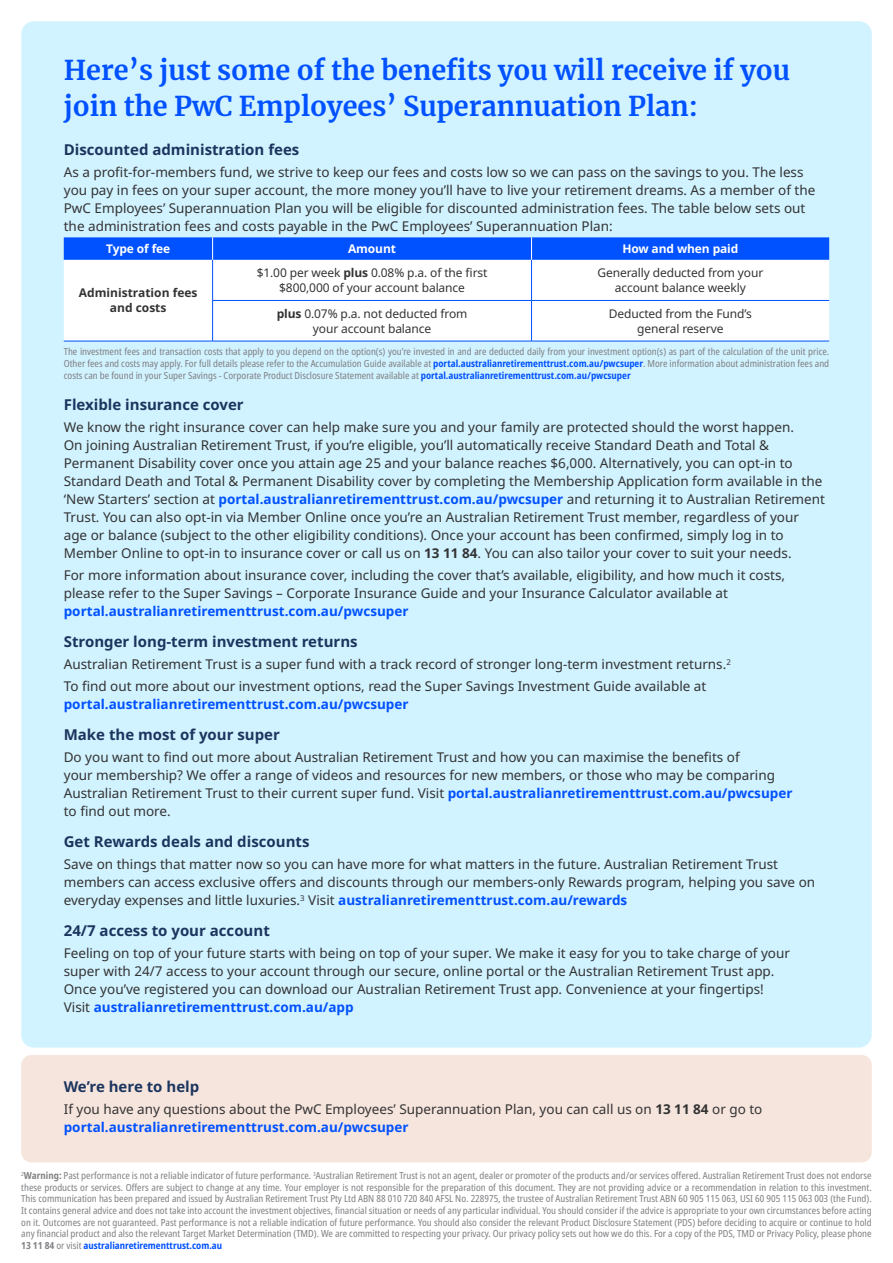
<style>
.page{position:relative;width:893px;height:1263px;background:#fff}
.page>*{position:absolute;margin:0;border:0;box-sizing:border-box;transform-origin:0 0}
.t1{font:700 27px/36px "Merriweather";color:#0051ff}
.t2{font:700 15px "Noto Sans";color:#1c355e}
.t3{font:13.5px/18px "Noto Sans";color:#333}
.t4{font:700 13.5px "Noto Sans";color:#0051ff}
.t5{font:12px/15px "Noto Sans";letter-spacing:-.01em;color:#333;text-align:center}
.t6{font:700 12px "Noto Sans";letter-spacing:-.01em;color:#fff}
.t7{font:700 12px/15px "Noto Sans";color:#333;text-align:center}
.t8{font:condensed 9.75px/11.7px "Noto Sans";color:#808285;text-align:justify}
.s1{font-weight:700}
.s2{font-weight:700;color:#0051ff}
</style>
<div class="page">
<div style="left:21px;top:21px;width:851px;height:1026px;background:#d1f2ff;border-radius:13px"></div>
<div style="left:64px;top:260px;width:765px;height:81px;background:#fff"></div>
<svg style="left:64px;top:237px;width:765px;height:23px;background:#0655ff"></svg>
<hr style="left:212px;top:260px;width:1px;height:40px;background:#0051ff">
<hr style="left:531px;top:260px;width:1px;height:40px;background:#0051ff">
<hr style="left:212px;top:301px;width:1px;height:40px;background:#0051ff">
<hr style="left:531px;top:301px;width:1px;height:40px;background:#0051ff">
<hr style="left:64px;top:341px;width:149px;height:1px;background:#0051ff">
<hr style="left:213px;top:341px;width:318px;height:1px;background:#0051ff">
<hr style="left:531px;top:341px;width:298px;height:1px;background:#0051ff">
<hr style="left:213px;top:300px;width:318px;height:1px;background:#0051ff">
<hr style="left:531px;top:300px;width:298px;height:1px;background:#0051ff">
<div style="left:21px;top:1055px;width:851px;height:107px;background:#f6e5dd;border-radius:10px"></div>
<h1 class="t1" style="left:64px;top:51px;width:728px">Here’s just some of the benefits you will receive if you join the PwC Employees’ Superannuation Plan:</h1>
<p class="t2" style="left:64px;top:139px;width:237px">Discounted administration fees</p>
<p class="t3" style="left:64px;top:164px;width:753px">As a profit-for-members fund, we strive to keep our fees and costs low so we can pass on the savings to you. The less you pay in fees on your super account, the more money you’ll have to live your retirement dreams. As a member of the PwC Employees’ Superannuation Plan you will be eligible for discounted administration fees. The table below sets out the administration fees and costs payable in the PwC Employees’ Superannuation Plan:</p>
<p class="t6" style="left:106px;top:240px;width:66px">Type of fee</p>
<p class="t6" style="left:348px;top:240px;width:49px">Amount</p>
<p class="t6" style="left:622px;top:240px;width:118px">How and when paid</p>
<p class="t7" style="left:79px;top:286px;width:120px">Administration fees and costs</p>
<p class="t5" style="left:257px;top:265px;width:232px">$1.00 per week <span class="s1">plus</span> 0.08% p.a. of the first $800,000 of your account balance</p>
<p class="t5" style="left:597px;top:265px;width:167px">Generally deducted from your account balance weekly</p>
<p class="t5" style="left:277px;top:306px;width:192px"><span class="s1">plus</span> 0.07% p.a. not deducted from your account balance</p>
<p class="t5" style="left:609px;top:306px;width:144px">Deducted from the Fund’s general reserve</p>
<p class="t8" style="left:64px;top:346px;width:767px">The investment fees and transaction costs that apply to you depend on the option(s) you’re invested in and are deducted daily from your investment option(s) as part of the calculation of the unit price.<br>Other fees and costs may apply. For full details please refer to the Accumulation Guide available at <span class="s2">portal.australianretirementtrust.com.au/pwcsuper</span>. More information about administration fees and costs can be found in your Super Savings - Corporate Product Disclosure Statement available at <span class="s2">portal.australianretirementtrust.com.au/pwcsuper</span></p>
<p class="t2" style="left:64px;top:394px;width:181px">Flexible insurance cover</p>
<p class="t3" style="left:64px;top:418px;width:763px">We know the right insurance cover can help make sure you and your family are protected should the worst happen.<br>On joining Australian Retirement Trust, if you’re eligible, you’ll automatically receive Standard Death and Total &amp; Permanent Disability cover once you attain age 25 and your balance reaches $6,000. Alternatively, you can opt-in to Standard Death and Total &amp; Permanent Disability cover by completing the Membership Application form available in the ‘New Starters’ section at <span class="s2">portal.australianretirementtrust.com.au/pwcsuper</span> and returning it to Australian Retirement Trust. You can also opt-in via Member Online once you’re an Australian Retirement Trust member, regardless of your age or balance (subject to the other eligibility conditions). Once your account has been confirmed, simply log in to Member Online to opt-in to insurance cover or call us on <span class="s1">13 11 84</span>. You can also tailor your cover to suit your needs.</p>
<p class="t3" style="left:64px;top:566px;width:723px">For more information about insurance cover, including the cover that’s available, eligibility, and how much it costs, please refer to the Super Savings – Corporate Insurance Guide and your Insurance Calculator available at</p>
<p class="t4" style="left:64px;top:602px;width:346px">portal.australianretirementtrust.com.au/pwcsuper</p>
<p class="t2" style="left:64px;top:631px;width:295px">Stronger long-term investment returns</p>
<p class="t3" style="left:64px;top:653px;width:669px;line-height:22.2px">Australian Retirement Trust is a super fund with a track record of stronger long-term investment returns.<sup>2<br></sup>To find out more about our investment options, read the Super Savings Investment Guide available at</p>
<p class="t4" style="left:64px;top:695px;width:346px">portal.australianretirementtrust.com.au/pwcsuper</p>
<p class="t2" style="left:64px;top:724px;width:218px">Make the most of your super</p>
<p class="t3" style="left:64px;top:749px;width:730px">Do you want to find out more about Australian Retirement Trust and how you can maximise the benefits of<br>your membership? We offer a range of videos and resources for new members, or those who may be comparing Australian Retirement Trust to their current super fund. Visit <span class="s2">portal.australianretirementtrust.com.au/pwcsuper </span>to find out more.</p>
<p class="t2" style="left:64px;top:831px;width:247px">Get Rewards deals and discounts</p>
<p class="t3" style="left:64px;top:856px;width:753px">Save on things that matter now so you can have more for what matters in the future. Australian Retirement Trust members can access exclusive offers and discounts through our members-only Rewards program, helping you save on everyday expenses and little luxuries.<sup>3</sup> Visit <span class="s2">australianretirementtrust.com.au/rewards</span></p>
<p class="t2" style="left:64px;top:920px;width:208px">24/7 access to your account</p>
<p class="t3" style="left:64px;top:945px;width:728px">Feeling on top of your future starts with being on top of your super. We make it easy for you to take charge of your super with 24/7 access to your account through our secure, online portal or the Australian Retirement Trust app.<br>Once you’ve registered you can download our Australian Retirement Trust app. Convenience at your fingertips!<br>Visit <span class="s2">australianretirementtrust.com.au/app</span></p>
<p class="t2" style="left:64px;top:1076px;width:137px">We’re here to help</p>
<p class="t3" style="left:64px;top:1101px;width:700px">If you have any questions about the PwC Employees’ Superannuation Plan, you can call us on <span class="s1">13 11 84</span> or go to <span class="s2">portal.australianretirementtrust.com.au/pwcsuper</span></p>
<p class="t8" style="left:21px;top:1170px;width:852px"><sup>2</sup><span class="s1">Warning:</span> Past performance is not a reliable indicator of future performance. <sup>3</sup>Australian Retirement Trust is not an agent, dealer or promoter of the products and/or services offered. Australian Retirement Trust does not endorse these products or services. Offers are subject to change at any time. Your employer is not responsible for the preparation of this document. They are not providing advice or a recommendation in relation to this investment.<br>This communication has been prepared and issued by Australian Retirement Trust Pty Ltd ABN 88 010 720 840 AFSL No. 228975, the trustee of Australian Retirement Trust ABN 60 905 115 063, USI 60 905 115 063 003 (the Fund).<br>It contains general advice and does not take into account the investment objectives, financial situation or needs of any particular individual. You should consider if the advice is appropriate to your own circumstances before acting on it. Outcomes are not guaranteed. Past performance is not a reliable indication of future performance. You should also consider the relevant Product Disclosure Statement (PDS) before deciding to acquire or continue to hold any financial product and also the relevant Target Market Determination (TMD). We are committed to respecting your privacy. Our privacy policy sets out how we do this. For a copy of the PDS, TMD or Privacy Policy, please phone <span class="s1">13 11 84</span> or visit <span class="s2">australianretirementtrust.com.au</span></p>
</div>
